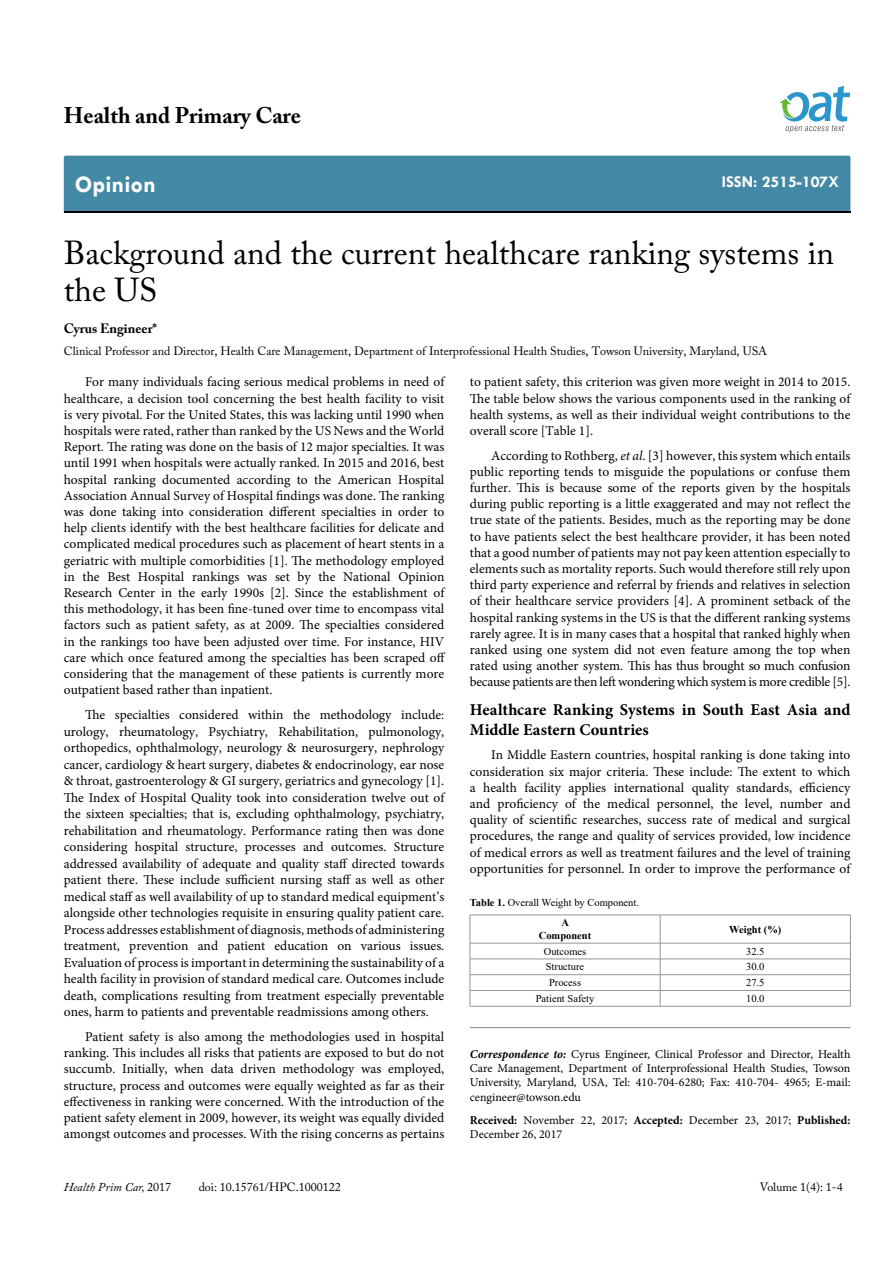
<style>
.page{position:relative;width:893px;height:1263px;background:#fff}
.page>*{position:absolute;margin:0;border:0;box-sizing:border-box;transform-origin:0 0}
.t1{font:33px/37.5px "Adobe Caslon Pro";color:#000}
.t2{font:700 24px "Tw Cen";color:#fff}
.t3{font:700 22.5px "Adobe Caslon Pro";color:#000}
.t4{font:700 16.5px/19.8px "Minion Pro";letter-spacing:.005em;color:#000}
.t5{font:700 16.5px "Tw Cen";color:#fff}
.t6{font:13.5px/16.2px "Minion Pro";color:#000;text-align:justify}
.t7{font:700 13.5px "Adobe Caslon Pro";color:#000}
.t8{font:12px/14.4px "Minion Pro";color:#000;text-align:justify}
.t9{font:12px "Adobe Caslon Pro";color:#000}
.t10{font:italic 12px "Adobe Caslon Pro";color:#000}
.t11{font:10.5px "Times New Roman";color:#000}
.t12{font:700 10.5px/12.6px "Times New Roman";color:#000;text-align:center}
.s1{font-style:italic}
.s2{font-weight:700}
.s3{font-weight:700;font-style:italic}
.s4{font-style:normal}
</style>
<div class="page">
<div style="left:64px;top:156px;width:786px;height:56px;background:#4389a5"></div>
<svg style="left:779px;top:86px;width:71px;height:47px"></svg>
<hr style="left:470px;top:1027px;width:380px;height:1px;background:#808285">
<hr style="left:470px;top:915px;width:190px;height:1px;background:#939598">
<hr style="left:660px;top:915px;width:190px;height:1px;background:#939598">
<hr style="left:470px;top:943px;width:190px;height:1px;background:#939598">
<hr style="left:660px;top:943px;width:190px;height:1px;background:#939598">
<hr style="left:470px;top:959px;width:190px;height:1px;background:#939598">
<hr style="left:660px;top:959px;width:190px;height:1px;background:#939598">
<hr style="left:470px;top:974px;width:190px;height:1px;background:#939598">
<hr style="left:660px;top:974px;width:190px;height:1px;background:#939598">
<hr style="left:470px;top:990px;width:190px;height:1px;background:#939598">
<svg style="left:470px;top:915px;width:1px;height:91px"></svg>
<hr style="left:660px;top:990px;width:190px;height:1px;background:#939598">
<svg style="left:660px;top:915px;width:1px;height:91px"></svg>
<svg style="left:850px;top:915px;width:1px;height:91px"></svg>
<hr style="left:470px;top:1006px;width:190px;height:1px;background:#939598">
<hr style="left:660px;top:1006px;width:190px;height:1px;background:#939598">
<h3 class="t3" style="left:64px;top:102px;width:239px">Health and Primary Care</h3>
<h2 class="t2" style="left:75px;top:170px;width:83px">Opinion</h2>
<p class="t5" style="left:722px;top:172px;width:119px">ISSN: 2515-107X</p>
<h1 class="t1" style="left:64px;top:233px;width:772px">Background and the current healthcare ranking systems in the US</h1>
<p class="t7" style="left:64px;top:320px;width:95px">Cyrus Engineer*</p>
<p class="t9" style="left:64px;top:344px;width:705px">Clinical Professor and Director, Health Care Management, Department of Interprofessional Health Studies, Towson University, Maryland, USA</p>
<p class="t6" style="left:64px;top:374px;width:383px;text-indent:21px">For many individuals facing serious medical problems in need of healthcare, a decision tool concerning the best health facility to visit is very pivotal. For the United States, this was lacking until 1990 when hospitals were rated, rather than ranked by the US News and the World Report. The rating was done on the basis of 12 major specialties. It was until 1991 when hospitals were actually ranked. In 2015 and 2016, best hospital ranking documented according to the American Hospital Association Annual Survey of Hospital findings was done. The ranking was done taking into consideration different specialties in order to help clients identify with the best healthcare facilities for delicate and complicated medical procedures such as placement of heart stents in a geriatric with multiple comorbidities [1]. The methodology employed in the Best Hospital rankings was set by the National Opinion Research Center in the early 1990s [2]. Since the establishment of this methodology, it has been fine-tuned over time to encompass vital factors such as patient safety, as at 2009. The specialties considered in the rankings too have been adjusted over time. For instance, HIV care which once featured among the specialties has been scraped off considering that the management of these patients is currently more outpatient based rather than inpatient.</p>
<p class="t6" style="left:64px;top:707px;width:382px;text-indent:21px">The specialties considered within the methodology include: urology, rheumatology, Psychiatry, Rehabilitation, pulmonology, orthopedics, ophthalmology, neurology &amp; neurosurgery, nephrology cancer, cardiology &amp; heart surgery, diabetes &amp; endocrinology, ear nose &amp; throat, gastroenterology &amp; GI surgery, geriatrics and gynecology [1].<br>The Index of Hospital Quality took into consideration twelve out of the sixteen specialties; that is, excluding ophthalmology, psychiatry, rehabilitation and rheumatology. Performance rating then was done considering hospital structure, processes and outcomes. Structure addressed availability of adequate and quality staff directed towards patient there. These include sufficient nursing staff as well as other medical staff as well availability of up to standard medical equipment’s alongside other technologies requisite in ensuring quality patient care.<br>Process addresses establishment of diagnosis, methods of administering treatment, prevention and patient education on various issues.<br>Evaluation of process is important in determining the sustainability of a health facility in provision of standard medical care. Outcomes include death, complications resulting from treatment especially preventable ones, harm to patients and preventable readmissions among others.</p>
<p class="t6" style="left:64px;top:1028px;width:382px;text-indent:21px">Patient safety is also among the methodologies used in hospital ranking. This includes all risks that patients are exposed to but do not succumb. Initially, when data driven methodology was employed, structure, process and outcomes were equally weighted as far as their effectiveness in ranking were concerned. With the introduction of the patient safety element in 2009, however, its weight was equally divided amongst outcomes and processes. With the rising concerns as pertains</p>
<p class="t6" style="left:470px;top:374px;width:382px">to patient safety, this criterion was given more weight in 2014 to 2015.<br>The table below shows the various components used in the ranking of health systems, as well as their individual weight contributions to the overall score [Table 1].</p>
<p class="t6" style="left:470px;top:447px;width:382px;text-indent:21px">According to Rothberg, <span class="s1">et al</span>. [3] however, this system which entails public reporting tends to misguide the populations or confuse them further. This is because some of the reports given by the hospitals during public reporting is a little exaggerated and may not reflect the true state of the patients. Besides, much as the reporting may be done to have patients select the best healthcare provider, it has been noted that a good number of patients may not pay keen attention especially to elements such as mortality reports. Such would therefore still rely upon third party experience and referral by friends and relatives in selection of their healthcare service providers [4]. A prominent setback of the hospital ranking systems in the US is that the different ranking systems rarely agree. It is in many cases that a hospital that ranked highly when ranked using one system did not even feature among the top when rated using another system. This has thus brought so much confusion because patients are then left wondering which system is more credible [5].</p>
<p class="t4" style="left:470px;top:699px;width:382px">Healthcare Ranking Systems in South East Asia and<br>Middle Eastern Countries</p>
<p class="t6" style="left:470px;top:747px;width:382px;text-indent:21px">In Middle Eastern countries, hospital ranking is done taking into consideration six major criteria. These include: The extent to which a health facility applies international quality standards, efficiency and proficiency of the medical personnel, the level, number and quality of scientific researches, success rate of medical and surgical procedures, the range and quality of services provided, low incidence of medical errors as well as treatment failures and the level of training opportunities for personnel. In order to improve the performance of</p>
<p class="t11" style="left:470px;top:895px;width:171px"><span class="s2">Table 1.</span> Overall Weight by Component.</p>
<p class="t12" style="left:539px;top:916px;width:54px">A<br>Component</p>
<p class="t12" style="left:729px;top:922px;width:54px">Weight (%)</p>
<p class="t11" style="left:544px;top:944px;width:44px">Outcomes</p>
<p class="t11" style="left:746px;top:944px;width:20px">32.5</p>
<p class="t11" style="left:546px;top:959px;width:40px">Structure</p>
<p class="t11" style="left:746px;top:959px;width:20px">30.0</p>
<p class="t11" style="left:549px;top:975px;width:34px">Process</p>
<p class="t11" style="left:746px;top:975px;width:20px">27.5</p>
<p class="t11" style="left:536px;top:991px;width:60px">Patient Safety</p>
<p class="t11" style="left:746px;top:991px;width:20px">10.0</p>
<p class="t8" style="left:470px;top:1047px;width:382px"><span class="s3">Correspondence to:</span> Cyrus Engineer, Clinical Professor and Director, Health Care Management, Department of Interprofessional Health Studies, Towson University, Maryland, USA, Tel: 410-704-6280; Fax: 410-704- 4965; E-mail: cengineer@towson.edu</p>
<p class="t8" style="left:470px;top:1113px;width:382px"><span class="s2">Received:</span> November 22, 2017; <span class="s2">Accepted:</span> December 23, 2017; <span class="s2">Published:<br></span>December 26, 2017</p>
<p class="t10" style="left:64px;top:1180px;width:109px">Health Prim Car, <span class="s4">2017</span></p>
<p class="t9" style="left:199px;top:1180px;width:144px">doi: 10.15761/HPC.1000122</p>
<p class="t9" style="left:760px;top:1180px;width:84px">Volume 1(4): 1-4</p>
</div>
